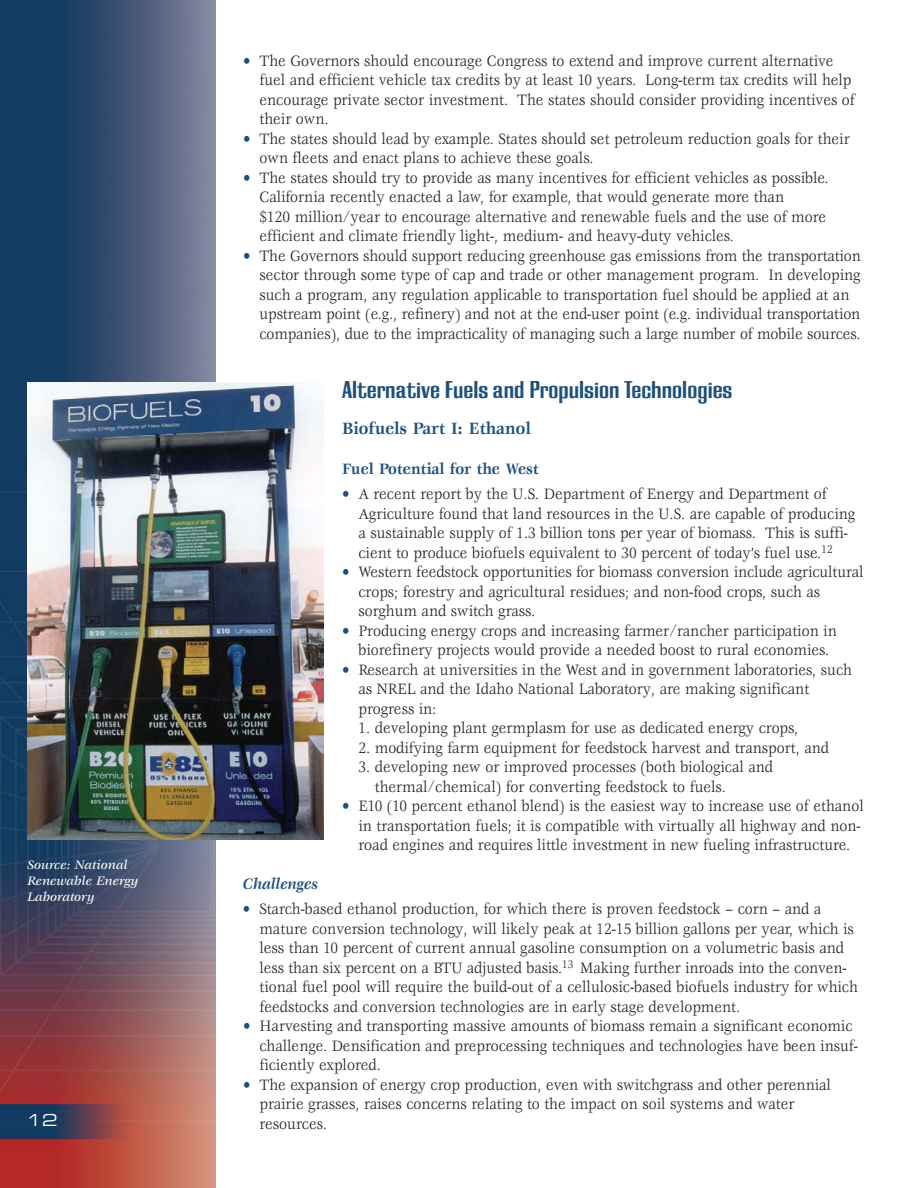
<style>
.page{position:relative;width:918px;height:1188px;background:#fff}
.page>*{position:absolute;margin:0;border:0;box-sizing:border-box;transform-origin:0 0}
.t1{font:25.5px "California Grotesk Bld";color:#1e507b}
.t2{font:700 18px "Veljovic";color:#1e507b;scale:.9 1}
.t3{font:18px "Eurostile Extended Roman DTC";color:#fff}
.t4{font:16.5px/19.5px "Veljovic";color:#231f20;scale:.9 1}
.t5{font:700 16.5px "Veljovic";color:#1e507b;scale:.9 1}
.t6{font:italic 700 16.5px "Veljovic";color:#1e507b;scale:.9 1}
.t7{font:italic 500 13.5px/16.2px "Veljovic";color:#fff}
.s1{color:#1e507b}
</style>
<div class="page">
<img style="left:0;top:0;width:215px;height:1188px">
<img style="left:27px;top:382px;width:297px;height:458px">
<p class="t7" style="left:27px;top:857px;width:113px">Source: National<br>Renewable Energy<br>Laboratory</p>
<p class="t3" style="left:27px;top:1113px;width:32px">12</p>
<p class="t4" style="left:259px;top:52px;width:663px;text-indent:-16px"><span class="s1">•</span> The Governors should encourage Congress to extend and improve current alternative fuel and efficient vehicle tax credits by at least 10 years. Long-term tax credits will help encourage private sector investment. The states should consider providing incentives of their own.</p>
<p class="t4" style="left:259px;top:130px;width:657px;text-indent:-16px"><span class="s1">•</span> The states should lead by example. States should set petroleum reduction goals for their own fleets and enact plans to achieve these goals.</p>
<p class="t4" style="left:259px;top:169px;width:634px;text-indent:-16px"><span class="s1">•</span> The states should try to provide as many incentives for efficient vehicles as possible.<br>California recently enacted a law, for example, that would generate more than<br>$120 million/year to encourage alternative and renewable fuels and the use of more efficient and climate friendly light-, medium- and heavy-duty vehicles.</p>
<p class="t4" style="left:259px;top:247px;width:670px;text-indent:-16px"><span class="s1">•</span> The Governors should support reducing greenhouse gas emissions from the transportation sector through some type of cap and trade or other management program. In developing such a program, any regulation applicable to transportation fuel should be applied at an upstream point (e.g., refinery) and not at the end-user point (e.g. individual transportation companies), due to the impracticality of managing such a large number of mobile sources.</p>
<h1 class="t1" style="left:342px;top:380px;width:392px">Alternative Fuels and Propulsion Technologies</h1>
<p class="t2" style="left:342px;top:421px;width:211px">Biofuels Part I: Ethanol</p>
<p class="t5" style="left:342px;top:463px;width:220px">Fuel Potential for the West</p>
<p class="t4" style="left:358px;top:486px;width:553px;text-indent:-16px"><span class="s1">•</span> A recent report by the U.S. Department of Energy and Department of Agriculture found that land resources in the U.S. are capable of producing a sustainable supply of 1.3 billion tons per year of biomass. This is suffi&shy;cient to produce biofuels equivalent to 30 percent of today’s fuel use.<sup>12</sup></p>
<p class="t4" style="left:358px;top:564px;width:563px;text-indent:-16px"><span class="s1">•</span> Western feedstock opportunities for biomass conversion include agricultural crops; forestry and agricultural residues; and non-food crops, such as sorghum and switch grass.</p>
<p class="t4" style="left:342px;top:622px;width:551px;text-align:center"><span class="s1">•</span> Producing energy crops and increasing farmer/rancher participation in biorefinery projects would provide a needed boost to rural economies.</p>
<p class="t4" style="left:358px;top:661px;width:550px;text-indent:-16px"><span class="s1">•</span> Research at universities in the West and in government laboratories, such as NREL and the Idaho National Laboratory, are making significant progress in:</p>
<p class="t4" style="left:358px;top:720px;width:490px">1. developing plant germplasm for use as dedicated energy crops,</p>
<p class="t4" style="left:358px;top:739px;width:524px">2. modifying farm equipment for feedstock harvest and transport, and</p>
<p class="t4" style="left:375px;top:759px;width:444px;text-indent:-16px">3. developing new or improved processes (both biological and thermal/chemical) for converting feedstock to fuels.</p>
<p class="t4" style="left:358px;top:798px;width:563px;text-indent:-16px"><span class="s1">•</span> E10 (10 percent ethanol blend) is the easiest way to increase use of ethanol in transportation fuels; it is compatible with virtually all highway and non&shy;road engines and requires little investment in new fueling infrastructure.</p>
<p class="t6" style="left:243px;top:878px;width:85px">Challenges</p>
<p class="t4" style="left:259px;top:900px;width:666px;text-indent:-16px"><span class="s1">•</span> Starch-based ethanol production, for which there is proven feedstock – corn – and a mature conversion technology, will likely peak at 12-15 billion gallons per year, which is less than 10 percent of current annual gasoline consumption on a volumetric basis and less than six percent on a BTU adjusted basis.<sup>13</sup> Making further inroads into the conven&shy;tional fuel pool will require the build-out of a cellulosic-based biofuels industry for which feedstocks and conversion technologies are in early stage development.</p>
<p class="t4" style="left:260px;top:1017px;width:666px;text-indent:-16px"><span class="s1">•</span> Harvesting and transporting massive amounts of biomass remain a significant economic challenge. Densification and preprocessing techniques and technologies have been insuf&shy;ficiently explored.</p>
<p class="t4" style="left:260px;top:1076px;width:637px;text-indent:-16px"><span class="s1">•</span> The expansion of energy crop production, even with switchgrass and other perennial prairie grasses, raises concerns relating to the impact on soil systems and water resources.</p>
</div>
